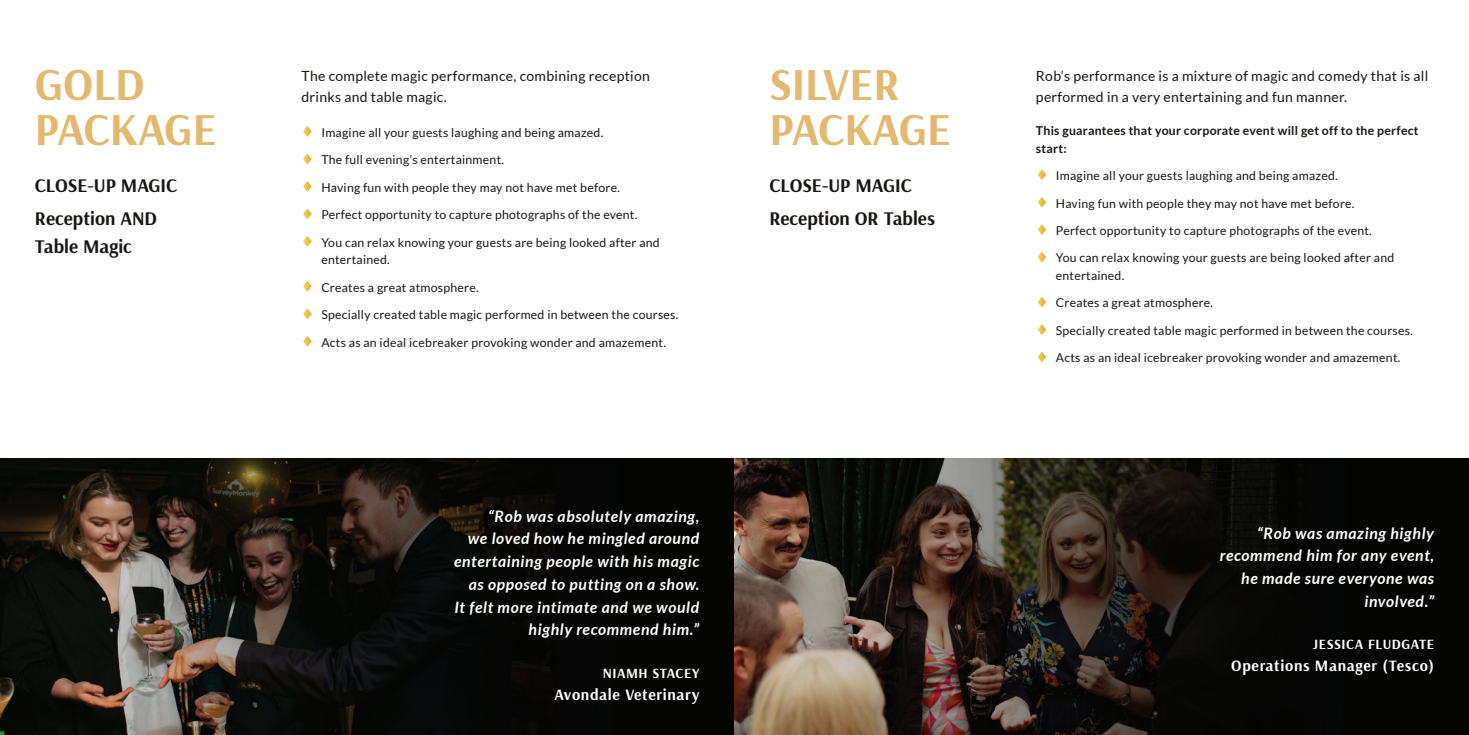
<style>
.page{position:relative;width:1469px;height:735px;background:#fff}
.page>*{position:absolute;margin:0;border:0;box-sizing:border-box;transform-origin:0 0}
.t1{font:700 45.5px/45.5px "Arsenal";color:#e3b86f}
.t2{font:700 19.25px/32.9px "Arsenal";color:#191514}
.t3{font:italic 700 15.75px/22.8px "Lato";letter-spacing:.04em;color:#fff;text-align:right}
.t4{font:700 15.75px "Arsenal";letter-spacing:.04em;color:#fff}
.t5{font:14px/21px "Lato";letter-spacing:.02em;color:#191514}
.t6{font:700 14px "Arsenal";letter-spacing:.04em;color:#fff}
.t7{font:12.25px/17.5px "Lato";letter-spacing:.02em;color:#191514}
.t8{font:700 12.25px/17.5px "Lato";letter-spacing:.02em;color:#191514}
.s1{color:#fff}
</style>
<div class="page">
<img style="left:0;top:458px;width:1468px;height:276px">
<h1 class="t1" style="left:35px;top:61px;width:183px">GOLD<br>PACKAGE</h1>
<h2 class="t2" style="left:35px;top:169px;width:144px">CLOSE-UP MAGIC<br>Reception AND</h2>
<h2 class="t2" style="left:35px;top:230px;width:98px">Table Magic</h2>
<p class="t5" style="left:301px;top:65px;width:350px">The complete magic performance, combining reception drinks and table magic.</p>
<p class="t7" style="left:301px;top:123px;width:303px"><span class="s1">♦</span> Imagine all your guests laughing and being amazed.</p>
<p class="t7" style="left:301px;top:151px;width:204px"><span class="s1">♦</span> The full evening’s entertainment.</p>
<p class="t7" style="left:301px;top:178px;width:320px"><span class="s1">♦</span> Having fun with people they may not have met before.</p>
<p class="t7" style="left:301px;top:206px;width:337px"><span class="s1">♦</span> Perfect opportunity to capture photographs of the event.</p>
<p class="t7" style="left:321px;top:233px;width:340px;text-indent:-20px"><span class="s1">♦</span> You can relax knowing your guests are being looked after and entertained.</p>
<p class="t7" style="left:301px;top:278px;width:179px"><span class="s1">♦</span> Creates a great atmosphere.</p>
<p class="t7" style="left:301px;top:305px;width:378px"><span class="s1">♦</span> Specially created table magic performed in between the courses.</p>
<p class="t7" style="left:301px;top:333px;width:366px"><span class="s1">♦</span> Acts as an ideal icebreaker provoking wonder and amazement.</p>
<p class="t3" style="left:454px;top:504px;width:247px">“Rob was absolutely amazing,<br>we loved how he mingled around entertaining people with his magic as opposed to putting on a show.<br>It felt more intimate and we would highly recommend him.”</p>
<p class="t6" style="left:602px;top:663px;width:98px">NIAMH STACEY</p>
<p class="t4" style="left:554px;top:682px;width:146px">Avondale Veterinary</p>
<h1 class="t1" style="left:769px;top:61px;width:183px">SILVER<br>PACKAGE</h1>
<h2 class="t2" style="left:769px;top:169px;width:167px">CLOSE-UP MAGIC<br>Reception OR Tables</h2>
<p class="t5" style="left:1036px;top:65px;width:394px">Rob’s performance is a mixture of magic and comedy that is all performed in a very entertaining and fun manner.</p>
<p class="t8" style="left:1036px;top:122px;width:384px">This guarantees that your corporate event will get off to the perfect start:</p>
<p class="t7" style="left:1036px;top:167px;width:303px"><span class="s1">♦</span> Imagine all your guests laughing and being amazed.</p>
<p class="t7" style="left:1036px;top:194px;width:320px"><span class="s1">♦</span> Having fun with people they may not have met before.</p>
<p class="t7" style="left:1036px;top:221px;width:337px"><span class="s1">♦</span> Perfect opportunity to capture photographs of the event.</p>
<p class="t7" style="left:1055px;top:249px;width:340px;text-indent:-20px"><span class="s1">♦</span> You can relax knowing your guests are being looked after and entertained.</p>
<p class="t7" style="left:1036px;top:294px;width:179px"><span class="s1">♦</span> Creates a great atmosphere.</p>
<p class="t7" style="left:1036px;top:321px;width:378px"><span class="s1">♦</span> Specially created table magic performed in between the courses.</p>
<p class="t7" style="left:1036px;top:349px;width:366px"><span class="s1">♦</span> Acts as an ideal icebreaker provoking wonder and amazement.</p>
<p class="t3" style="left:1219px;top:521px;width:216px">“Rob was amazing highly recommend him for any event, he made sure everyone was involved.”</p>
<p class="t6" style="left:1312px;top:634px;width:123px">JESSICA FLUDGATE</p>
<p class="t4" style="left:1231px;top:654px;width:204px">Operations Manager (Tesco)</p>
</div>
